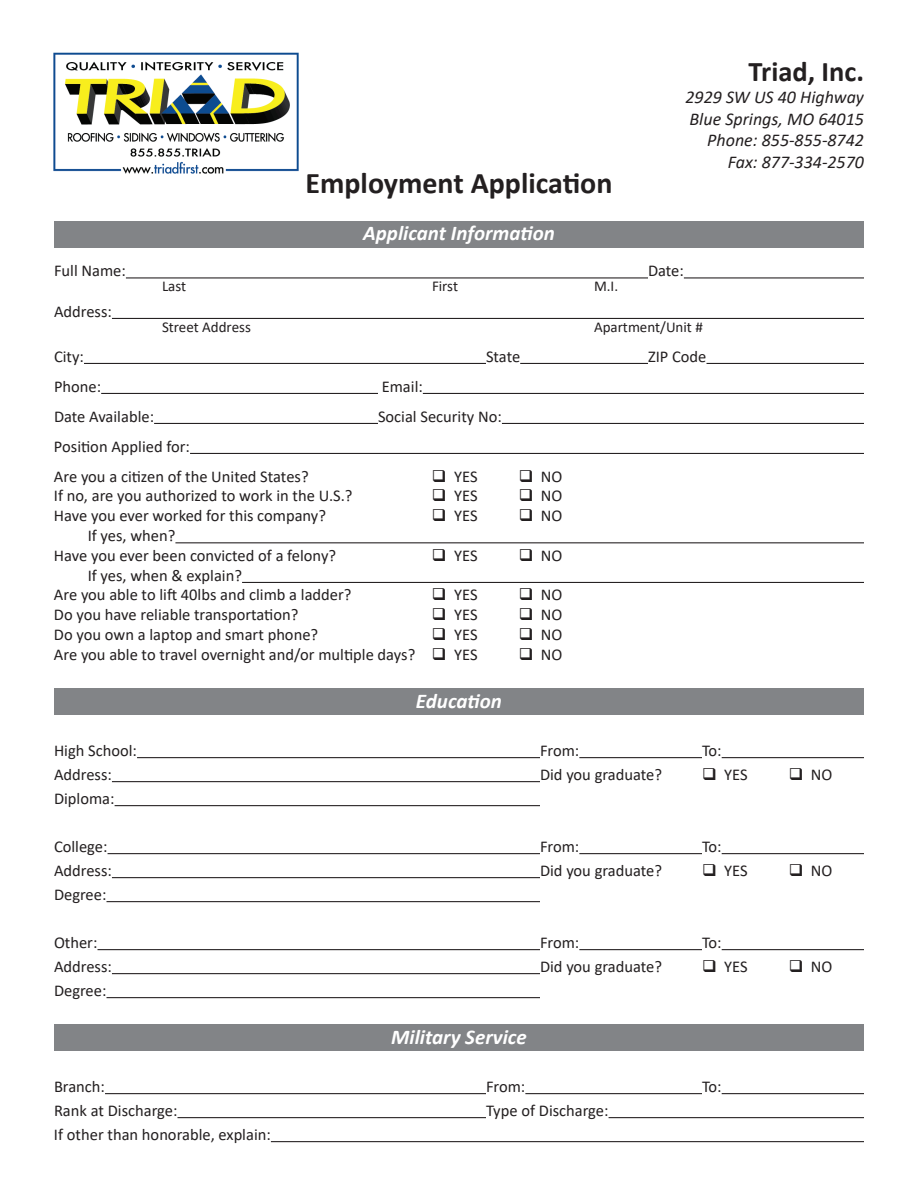
<style>
.page{position:relative;width:918px;height:1188px;background:#fff}
.page>*{position:absolute;margin:0;border:0;box-sizing:border-box;transform-origin:0 0}
.t1{font:700 30px "Calibri";color:#231f20}
.t2{font:700 28.5px "Calibri";color:#231f20}
.t3{font:italic 700 21px "Calibri";color:#fff}
.t4{font:italic 18px/21.6px "Calibri";color:#231f20;text-align:right}
.t5{font:16.5px/19.8px "Calibri";color:#231f20}
.t6{font:15px "Calibri";color:#231f20}
</style>
<div class="page">
<div style="left:54px;top:221px;width:810px;height:27px;background:#828487"></div>
<div style="left:54px;top:688px;width:810px;height:28px;background:#828487"></div>
<div style="left:54px;top:1024px;width:810px;height:27px;background:#828487"></div>
<hr style="left:126px;top:277px;width:522px;height:1px;background:#231f20">
<hr style="left:684px;top:277px;width:180px;height:1px;background:#231f20">
<hr style="left:112px;top:318px;width:752px;height:1px;background:#231f20">
<hr style="left:84px;top:363px;width:402px;height:1px;background:#231f20">
<hr style="left:520px;top:363px;width:128px;height:1px;background:#231f20">
<hr style="left:707px;top:363px;width:157px;height:1px;background:#231f20">
<hr style="left:101px;top:393px;width:277px;height:1px;background:#231f20">
<hr style="left:423px;top:393px;width:441px;height:1px;background:#231f20">
<hr style="left:154px;top:423px;width:224px;height:1px;background:#231f20">
<hr style="left:502px;top:423px;width:362px;height:1px;background:#231f20">
<hr style="left:190px;top:453px;width:674px;height:1px;background:#231f20">
<hr style="left:175px;top:542px;width:689px;height:1px;background:#231f20">
<hr style="left:242px;top:582px;width:622px;height:1px;background:#231f20">
<hr style="left:137px;top:757px;width:403px;height:1px;background:#231f20">
<hr style="left:579px;top:757px;width:123px;height:1px;background:#231f20">
<hr style="left:722px;top:757px;width:142px;height:1px;background:#231f20">
<hr style="left:112px;top:781px;width:428px;height:1px;background:#231f20">
<hr style="left:115px;top:805px;width:425px;height:1px;background:#231f20">
<hr style="left:108px;top:853px;width:432px;height:1px;background:#231f20">
<hr style="left:579px;top:853px;width:123px;height:1px;background:#231f20">
<hr style="left:722px;top:853px;width:142px;height:1px;background:#231f20">
<hr style="left:112px;top:877px;width:428px;height:1px;background:#231f20">
<hr style="left:106px;top:901px;width:434px;height:1px;background:#231f20">
<hr style="left:97px;top:949px;width:443px;height:1px;background:#231f20">
<hr style="left:579px;top:949px;width:123px;height:1px;background:#231f20">
<hr style="left:722px;top:949px;width:142px;height:1px;background:#231f20">
<hr style="left:112px;top:973px;width:428px;height:1px;background:#231f20">
<hr style="left:106px;top:997px;width:434px;height:1px;background:#231f20">
<hr style="left:105px;top:1093px;width:381px;height:1px;background:#231f20">
<hr style="left:525px;top:1093px;width:177px;height:1px;background:#231f20">
<hr style="left:722px;top:1093px;width:142px;height:1px;background:#231f20">
<hr style="left:177px;top:1117px;width:309px;height:1px;background:#231f20">
<hr style="left:609px;top:1117px;width:255px;height:1px;background:#231f20">
<hr style="left:271px;top:1141px;width:593px;height:1px;background:#231f20">
<img style="left:53px;top:52px;width:246px;height:122px">
<h1 class="t1" style="left:306px;top:162px;width:308px">Employment Application</h1>
<p class="t3" style="left:363px;top:218px;width:193px">Applicant Information</p>
<h2 class="t2" style="left:749px;top:52px;width:117px">Triad, Inc.</h2>
<p class="t4" style="left:685px;top:85px;width:180px">2929 SW US 40 Highway<br>Blue Springs, MO 64015<br>Phone: 855-855-8742<br>Fax: 877-334-2570</p>
<p class="t5" style="left:54px;top:260px;width:73px">Full Name:</p>
<p class="t5" style="left:648px;top:260px;width:37px">Date:</p>
<p class="t6" style="left:162px;top:276px;width:26px">Last</p>
<p class="t6" style="left:432px;top:276px;width:28px">First</p>
<p class="t6" style="left:594px;top:276px;width:26px">M.I.</p>
<p class="t5" style="left:54px;top:301px;width:59px">Address:</p>
<p class="t6" style="left:162px;top:316px;width:90px">Street Address</p>
<p class="t6" style="left:594px;top:316px;width:110px">Apartment/Unit #</p>
<p class="t5" style="left:54px;top:346px;width:31px">City:</p>
<p class="t5" style="left:486px;top:346px;width:36px">State</p>
<p class="t5" style="left:648px;top:346px;width:60px">ZIP Code</p>
<p class="t5" style="left:54px;top:376px;width:49px">Phone:</p>
<p class="t5" style="left:382px;top:376px;width:43px">Email:</p>
<p class="t5" style="left:54px;top:406px;width:102px">Date Available:</p>
<p class="t5" style="left:378px;top:406px;width:125px">Social Security No:</p>
<p class="t5" style="left:54px;top:431px;width:256px;line-height:30px">Position Applied for:<br>Are you a citizen of the United States?</p>
<p class="t5" style="left:432px;top:466px;width:47px">❑ YES</p>
<p class="t5" style="left:519px;top:466px;width:45px">❑ NO</p>
<p class="t5" style="left:54px;top:486px;width:300px">If no, are you authorized to work in the U.S.?</p>
<p class="t5" style="left:432px;top:486px;width:47px">❑ YES</p>
<p class="t5" style="left:519px;top:486px;width:45px">❑ NO</p>
<p class="t5" style="left:54px;top:505px;width:274px">Have you ever worked for this company?</p>
<p class="t5" style="left:432px;top:505px;width:47px">❑ YES</p>
<p class="t5" style="left:519px;top:505px;width:45px">❑ NO</p>
<p class="t5" style="left:54px;top:525px;width:284px;text-indent:34px">If yes, when?<br>Have you ever been convicted of a felony?</p>
<p class="t5" style="left:432px;top:545px;width:47px">❑ YES</p>
<p class="t5" style="left:519px;top:545px;width:45px">❑ NO</p>
<p class="t5" style="left:54px;top:565px;width:299px;text-indent:34px">If yes, when &amp; explain?<br>Are you able to lift 40lbs and climb a ladder?</p>
<p class="t5" style="left:432px;top:585px;width:47px">❑ YES</p>
<p class="t5" style="left:519px;top:585px;width:45px">❑ NO</p>
<p class="t5" style="left:54px;top:604px;width:246px">Do you have reliable transportation?</p>
<p class="t5" style="left:432px;top:604px;width:47px">❑ YES</p>
<p class="t5" style="left:519px;top:604px;width:45px">❑ NO</p>
<p class="t5" style="left:54px;top:624px;width:266px">Do you own a laptop and smart phone?</p>
<p class="t5" style="left:432px;top:624px;width:47px">❑ YES</p>
<p class="t5" style="left:519px;top:624px;width:45px">❑ NO</p>
<p class="t5" style="left:54px;top:644px;width:425px">Are you able to travel overnight and/or multiple days? ❑ YES</p>
<p class="t5" style="left:519px;top:644px;width:45px">❑ NO</p>
<p class="t3" style="left:416px;top:686px;width:88px">Education</p>
<p class="t5" style="left:54px;top:740px;width:85px">High School:</p>
<p class="t5" style="left:540px;top:740px;width:41px">From:</p>
<p class="t5" style="left:702px;top:740px;width:21px">To:</p>
<p class="t5" style="left:54px;top:764px;width:59px">Address:</p>
<p class="t5" style="left:540px;top:764px;width:124px">Did you graduate?</p>
<p class="t5" style="left:702px;top:764px;width:47px">❑ YES</p>
<p class="t5" style="left:789px;top:764px;width:45px">❑ NO</p>
<p class="t5" style="left:54px;top:788px;width:62px">Diploma:</p>
<p class="t5" style="left:54px;top:836px;width:55px">College:</p>
<p class="t5" style="left:540px;top:836px;width:41px">From:</p>
<p class="t5" style="left:702px;top:836px;width:21px">To:</p>
<p class="t5" style="left:54px;top:860px;width:59px">Address:</p>
<p class="t5" style="left:540px;top:860px;width:124px">Did you graduate?</p>
<p class="t5" style="left:702px;top:860px;width:47px">❑ YES</p>
<p class="t5" style="left:789px;top:860px;width:45px">❑ NO</p>
<p class="t5" style="left:54px;top:884px;width:54px">Degree:</p>
<p class="t5" style="left:54px;top:932px;width:45px">Other:</p>
<p class="t5" style="left:540px;top:932px;width:41px">From:</p>
<p class="t5" style="left:702px;top:932px;width:21px">To:</p>
<p class="t5" style="left:54px;top:956px;width:59px">Address:</p>
<p class="t5" style="left:540px;top:956px;width:124px">Did you graduate?</p>
<p class="t5" style="left:702px;top:956px;width:47px">❑ YES</p>
<p class="t5" style="left:789px;top:956px;width:45px">❑ NO</p>
<p class="t5" style="left:54px;top:980px;width:54px">Degree:</p>
<p class="t3" style="left:391px;top:1022px;width:137px">Military Service</p>
<p class="t5" style="left:54px;top:1076px;width:53px">Branch:</p>
<p class="t5" style="left:486px;top:1076px;width:41px">From:</p>
<p class="t5" style="left:702px;top:1076px;width:21px">To:</p>
<p class="t5" style="left:54px;top:1100px;width:125px">Rank at Discharge:</p>
<p class="t5" style="left:486px;top:1100px;width:124px">Type of Discharge:</p>
<p class="t5" style="left:54px;top:1124px;width:218px">If other than honorable, explain:</p>
</div>
